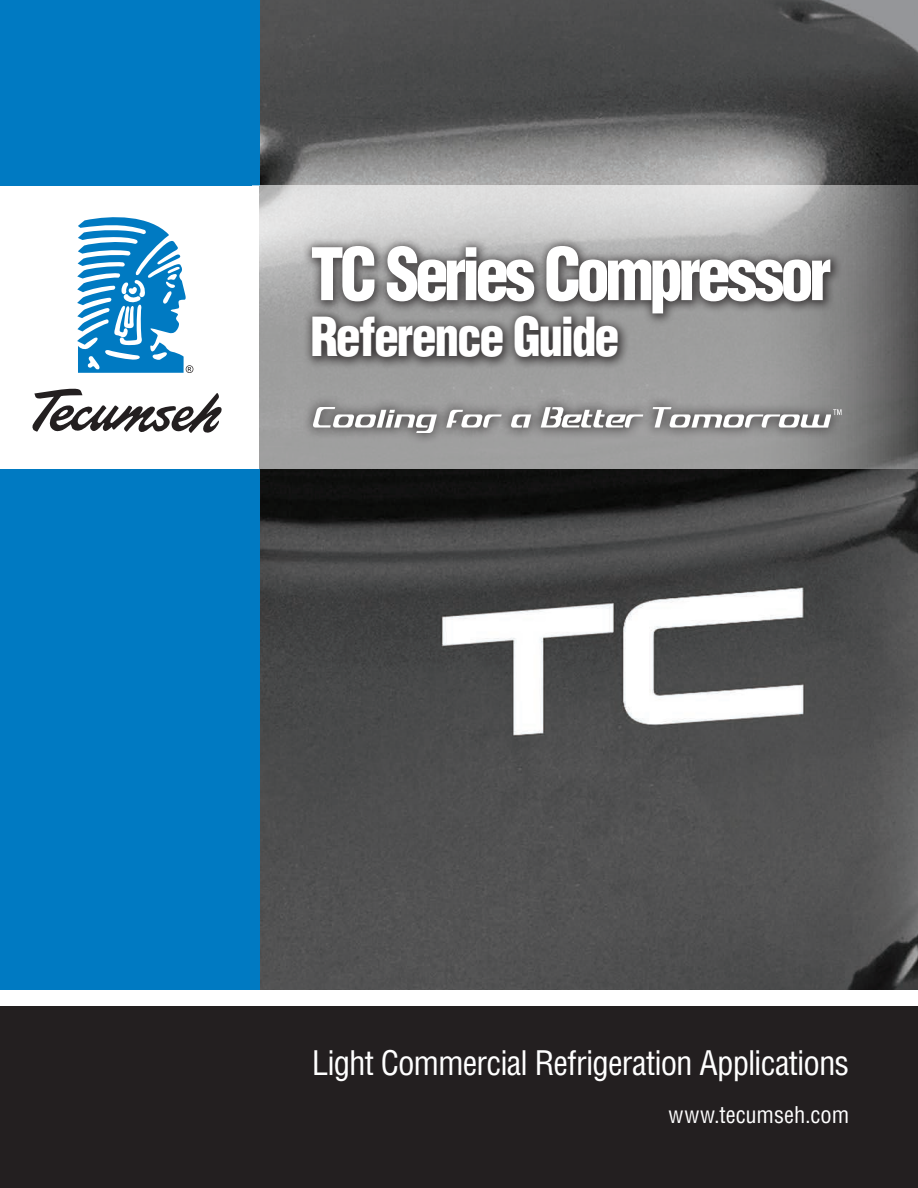
<style>
.page{position:relative;width:918px;height:1188px;background:#fff}
.page>*{position:absolute;margin:0;border:0;box-sizing:border-box;transform-origin:0 0}
.t1{font:900 condensed 70.5px "Helvetica";letter-spacing:-.065em;color:#fff;scale:.95 1}
.t2{font:900 condensed 52.5px "Helvetica";letter-spacing:-.045em;color:#fff;scale:.95 1}
.t3{font:condensed 33px "Helvetica";letter-spacing:-.025em;color:#fff}
.t4{font:condensed 22.5px "Helvetica";color:#fff}
</style>
<div class="page">
<img style="left:259px;top:0;width:659px;height:990px">
<div style="left:0;top:0;width:259px;height:185px;background:#007ac2"></div>
<div style="left:0;top:469px;width:259px;height:521px;background:#007ac2"></div>
<div style="left:0;top:1006px;width:918px;height:182px;background:#231f20"></div>
<svg style="left:252px;top:185px;width:666px;height:284px;background:#a5a5a5"></svg>
<div style="left:302px;top:236px;width:541px;height:90px;background:#231f20;opacity:.75"></div>
<div style="left:303px;top:307px;width:328px;height:63px;background:#231f20;opacity:.75"></div>
<svg style="left:32px;top:388px;width:190px;height:45px"></svg>
<svg style="left:77px;top:217px;width:116px;height:156px"></svg>
<div style="left:302px;top:396px;width:540px;height:49px;background:#231f20;opacity:.75"></div>
<img style="left:314px;top:407px;width:517px;height:26px">
<svg style="left:833px;top:409px;width:9px;height:6px"></svg>
<h1 class="t1" style="left:310px;top:230px;width:550px">TC Series Compressor</h1>
<h2 class="t2" style="left:310px;top:304px;width:327px">Reference Guide</h2>
<p class="t3" style="left:312px;top:1042px;width:539px">Light Commercial Refrigeration Applications</p>
<p class="t4" style="left:669px;top:1101px;width:182px">www.tecumseh.com</p>
</div>
